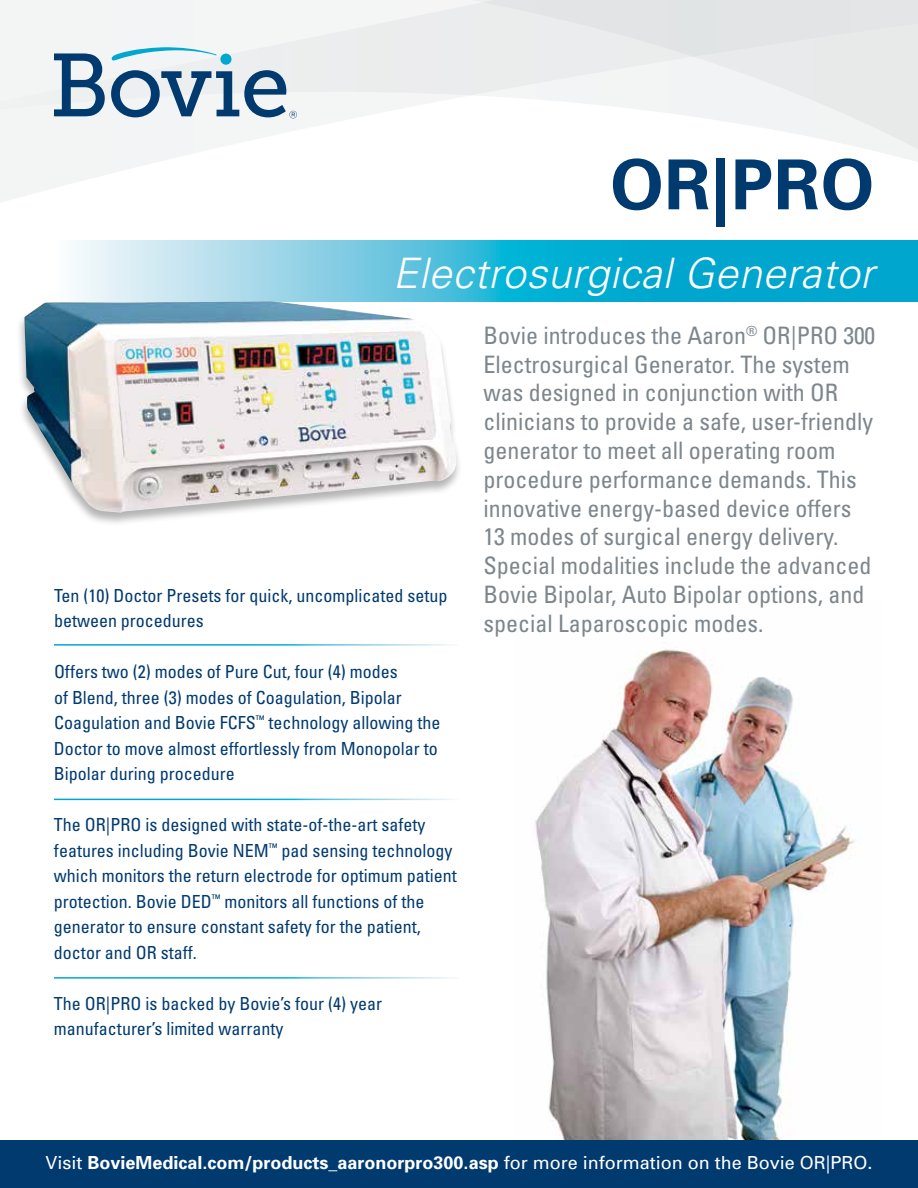
<style>
.page{position:relative;width:918px;height:1188px;background:#fff}
.page>*{position:absolute;margin:0;border:0;box-sizing:border-box;transform-origin:0 0}
.t1{font:700 69px "Univers";color:#003a6f}
.t2{font:italic 300 42px "Univers";letter-spacing:.01em;color:#fff}
.t3{font:condensed 24px/28.8px "Univers";color:#7d868c}
.t4{font:condensed 18px/25.5px "Univers";color:#003a6f}
.t5{font:700 18px "Univers";color:#fff}
.s1{font-weight:400}
</style>
<div class="page">
<img style="left:515px;top:649px;width:365px;height:492px">
<svg style="left:0;top:0;width:918px;height:202px;fill:#f3f4f5"></svg>
<svg style="left:54px;top:53px;width:51px;height:63px"></svg>
<svg style="left:112px;top:47px;width:105px;height:14px"></svg>
<svg style="left:111px;top:70px;width:186px;height:48px"></svg>
<div style="left:220px;top:53px;width:12px;height:12px;background:#00a7ce;border-radius:50%"></div>
<svg style="left:75px;top:241px;width:843px;height:60px;background:#4abfdb"></svg>
<div style="left:0;top:1141px;width:918px;height:47px;background:#003a6f"></div>
<div style="left:16px;top:300px;width:447px;height:227px;background:#000;opacity:.3"></div>
<img style="left:24px;top:301px;width:433px;height:212px">
<h1 class="t1" style="left:610px;top:143px;width:266px">OR|PRO</h1>
<h2 class="t2" style="left:393px;top:248px;width:483px">Electrosurgical Generator</h2>
<p class="t3" style="left:484px;top:320px;width:393px">Bovie introduces the Aaron<sup>®</sup> OR|PRO 300<br>Electrosurgical Generator. The system was designed in conjunction with OR clinicians to provide a safe, user-friendly generator to meet all operating room procedure performance demands. This innovative energy-based device offers 13 modes of surgical energy delivery.<br>Special modalities include the advanced Bovie Bipolar, Auto Bipolar options, and special Laparoscopic modes.</p>
<p class="t4" style="left:54px;top:582px;width:395px">Ten (10) Doctor Presets for quick, uncomplicated setup between procedures</p>
<p class="t4" style="left:54px;top:659px;width:388px">Offers two (2) modes of Pure Cut, four (4) modes<br>of Blend, three (3) modes of Coagulation, Bipolar Coagulation and Bovie FCFS<sup>™</sup> technology allowing the Doctor to move almost effortlessly from Monopolar to Bipolar during procedure</p>
<p class="t4" style="left:54px;top:812px;width:404px">The OR|PRO is designed with state-of-the-art safety features including Bovie NEM<sup>™</sup> pad sensing technology which monitors the return electrode for optimum patient protection. Bovie DED<sup>™</sup> monitors all functions of the generator to ensure constant safety for the patient, doctor and OR staff.</p>
<p class="t4" style="left:54px;top:990px;width:330px">The OR|PRO is backed by Bovie’s four (4) year manufacturer’s limited warranty</p>
<p class="t5" style="left:46px;top:1151px;width:828px"><span class="s1">Visit</span> BovieMedical.com/products_aaronorpro300.asp <span class="s1">for more information on the Bovie OR|PRO.</span></p>
</div>
